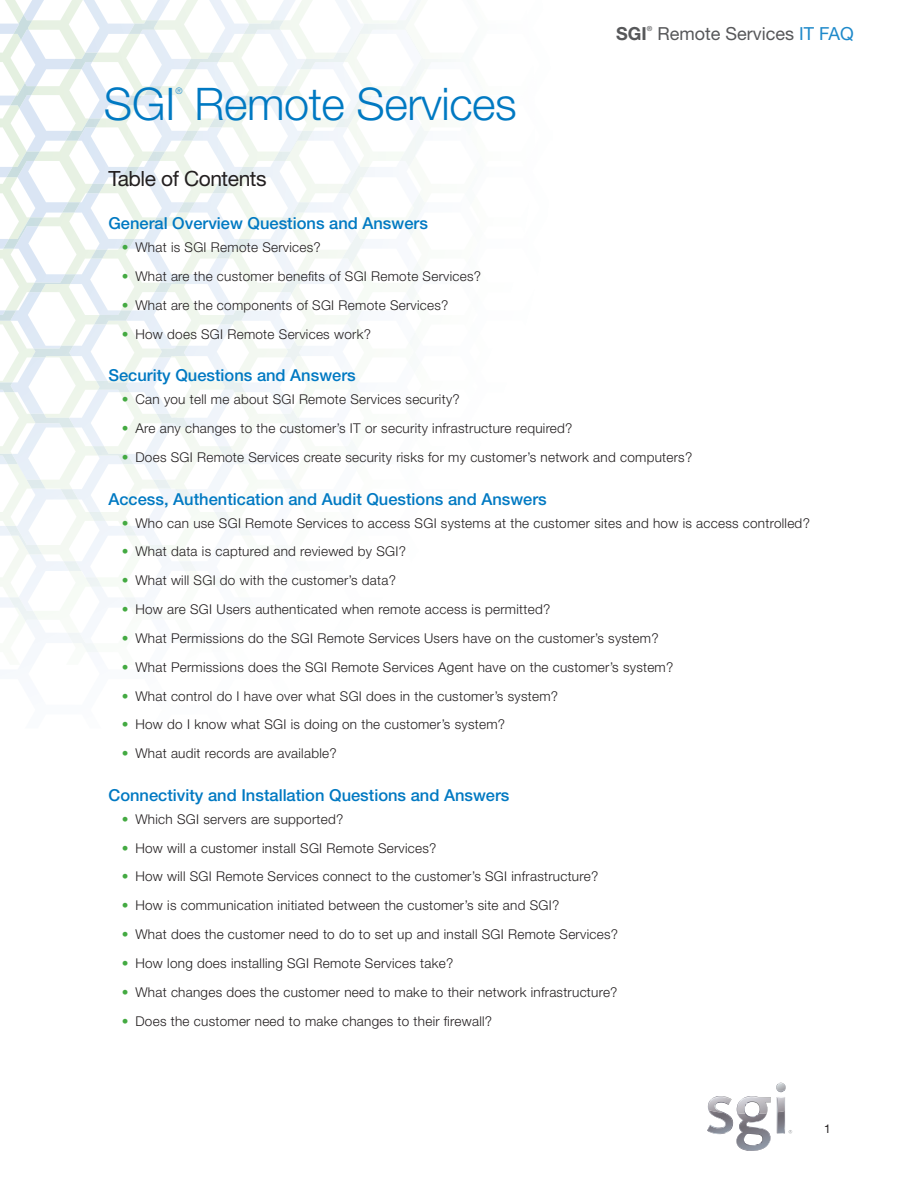
<style>
.page{position:relative;width:918px;height:1188px;background:#fff}
.page>*{position:absolute;margin:0;border:0;box-sizing:border-box;transform-origin:0 0}
.t1{font:300 45px "Helvetica Neue LT Std";letter-spacing:-.01em;color:#0079c2}
.t2{font:21px "Helvetica Neue LT Std";letter-spacing:-.02em;color:#231f20}
.t3{font:18px "Helvetica Neue LT Std";color:#57585a}
.t4{font:700 18px "Helvetica Neue LT Std";color:#57585a}
.t5{font:500 16.5px "Helvetica Neue LT Std";color:#0079c2}
.t6{font:300 13.5px "Helvetica Neue LT Std";letter-spacing:.02em;color:#231f20}
.t7{font:12px "Helvetica Neue LT Std";color:#231f20}
.t8{font:300 9px "Helvetica Neue LT Std";color:#1e89ca}
.t9{font:500 7.05px "Helvetica Neue LT Std";color:#57585a}
.s1{color:#1e89ca}
.s2{color:#44aa42}
</style>
<div class="page">
<svg style="left:707px;top:1083px;width:85px;height:68px"></svg>
<svg style="left:0;top:0;width:428px;height:586px"></svg>
<img style="left:173px;top:0;width:265px;height:69px">
<img style="left:0;top:579px;width:164px;height:73px">
<h1 class="t1" style="left:104px;top:76px;width:415px">SGI Remote Services</h1>
<p class="t8" style="left:175px;top:86px;width:9px">®</p>
<h3 class="t4" style="left:616px;top:22px;width:32px">SGI</h3>
<p class="t9" style="left:647px;top:25px;width:7px">®</p>
<h3 class="t3" style="left:657px;top:23px;width:198px">Remote Services <span class="s1">IT FAQ</span></h3>
<h2 class="t2" style="left:108px;top:166px;width:160px">Table of Contents</h2>
<p class="t5" style="left:108px;top:214px;width:321px">General Overview Questions and Answers</p>
<p class="t6" style="left:122px;top:239px;width:200px"><span class="s2">•</span> What is SGI Remote Services?</p>
<p class="t6" style="left:122px;top:268px;width:361px"><span class="s2">•</span> What are the customer benefits of SGI Remote Services?</p>
<p class="t6" style="left:122px;top:297px;width:328px"><span class="s2">•</span> What are the components of SGI Remote Services?</p>
<p class="t6" style="left:122px;top:326px;width:250px"><span class="s2">•</span> How does SGI Remote Services work?</p>
<p class="t5" style="left:108px;top:366px;width:249px">Security Questions and Answers</p>
<p class="t6" style="left:122px;top:391px;width:339px"><span class="s2">•</span> Can you tell me about SGI Remote Services security?</p>
<p class="t6" style="left:122px;top:420px;width:452px"><span class="s2">•</span> Are any changes to the customer’s IT or security infrastructure required?</p>
<p class="t6" style="left:122px;top:449px;width:572px"><span class="s2">•</span> Does SGI Remote Services create security risks for my customer’s network and computers?</p>
<p class="t5" style="left:108px;top:489px;width:440px">Access, Authentication and Audit Questions and Answers</p>
<p class="t6" style="left:122px;top:515px;width:689px"><span class="s2">•</span> Who can use SGI Remote Services to access SGI systems at the customer sites and how is access controlled?</p>
<p class="t6" style="left:122px;top:543px;width:286px"><span class="s2">•</span> What data is captured and reviewed by SGI?</p>
<p class="t6" style="left:122px;top:572px;width:276px"><span class="s2">•</span> What will SGI do with the customer’s data?</p>
<p class="t6" style="left:122px;top:601px;width:430px"><span class="s2">•</span> How are SGI Users authenticated when remote access is permitted?</p>
<p class="t6" style="left:122px;top:630px;width:538px"><span class="s2">•</span> What Permissions do the SGI Remote Services Users have on the customer’s system?</p>
<p class="t6" style="left:122px;top:659px;width:553px"><span class="s2">•</span> What Permissions does the SGI Remote Services Agent have on the customer’s system?</p>
<p class="t6" style="left:122px;top:688px;width:438px"><span class="s2">•</span> What control do I have over what SGI does in the customer’s system?</p>
<p class="t6" style="left:122px;top:716px;width:385px"><span class="s2">•</span> How do I know what SGI is doing on the customer’s system?</p>
<p class="t6" style="left:122px;top:745px;width:216px"><span class="s2">•</span> What audit records are available?</p>
<p class="t5" style="left:108px;top:785px;width:403px">Connectivity and Installation Questions and Answers</p>
<p class="t6" style="left:122px;top:811px;width:223px"><span class="s2">•</span> Which SGI servers are supported?</p>
<p class="t6" style="left:122px;top:840px;width:316px"><span class="s2">•</span> How will a customer install SGI Remote Services?</p>
<p class="t6" style="left:122px;top:868px;width:478px"><span class="s2">•</span> How will SGI Remote Services connect to the customer’s SGI infrastructure?</p>
<p class="t6" style="left:122px;top:897px;width:439px"><span class="s2">•</span> How is communication initiated between the customer’s site and SGI?</p>
<p class="t6" style="left:122px;top:926px;width:498px"><span class="s2">•</span> What does the customer need to do to set up and install SGI Remote Services?</p>
<p class="t6" style="left:122px;top:955px;width:333px"><span class="s2">•</span> How long does installing SGI Remote Services take?</p>
<p class="t6" style="left:122px;top:984px;width:497px"><span class="s2">•</span> What changes does the customer need to make to their network infrastructure?</p>
<p class="t6" style="left:122px;top:1013px;width:372px"><span class="s2">•</span> Does the customer need to make changes to their firewall?</p>
<p class="t7" style="left:824px;top:1122px;width:8px">1</p>
</div>
